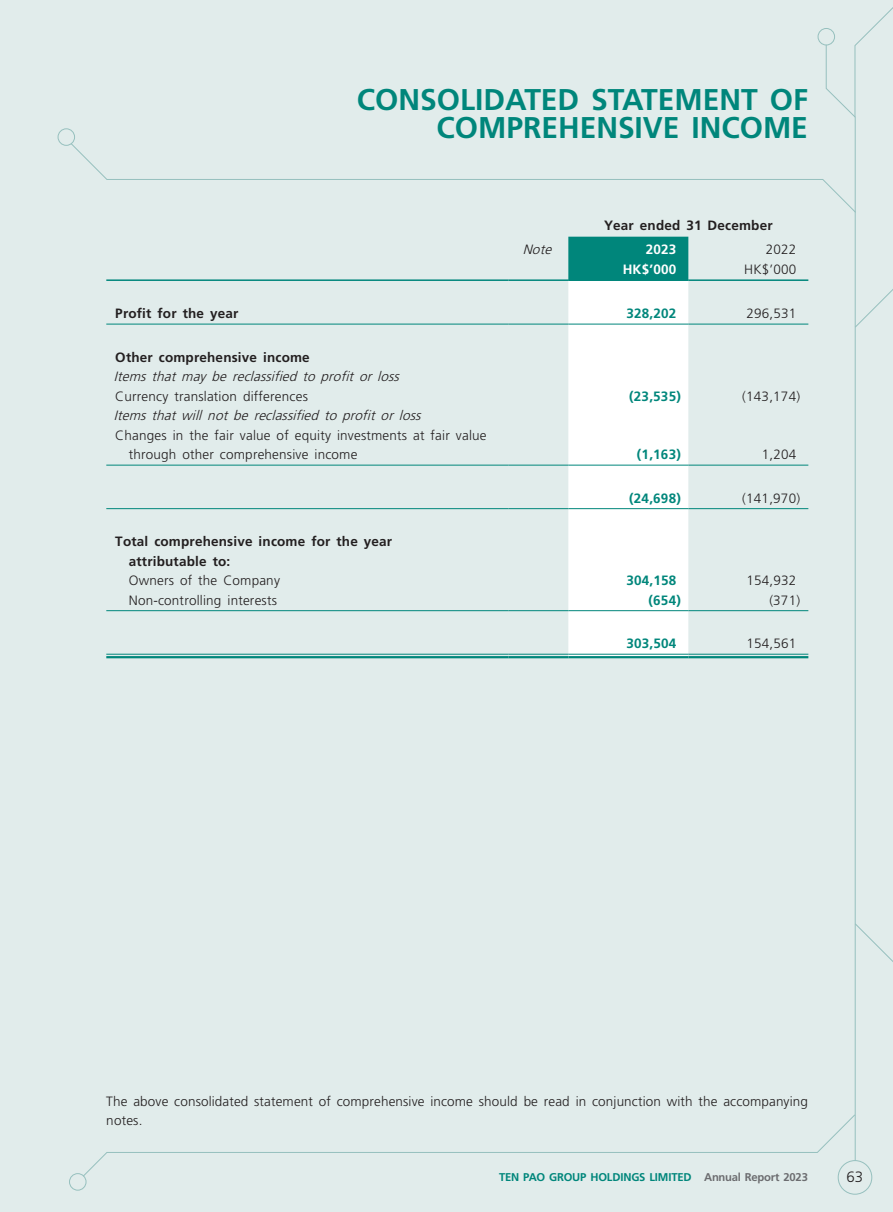
<style>
.page{position:relative;width:893px;height:1212px;background:#e1eceb}
.page>*{position:absolute;margin:0;border:0;box-sizing:border-box;transform-origin:0 0}
.t1{font:700 30px/28.5px "Frutiger LT Std";color:#00867b;text-align:right}
.t2{font:300 15px "Frutiger LT Std";color:#231f20}
._01_Body_Text{font:300 13.5px/19.5px "Frutiger LT Std";letter-spacing:.01em;color:#231f20}
._15_Table_Stub{font:300 13.5px/19.5px "Frutiger LT Std";letter-spacing:.015em;color:#231f20}
._15_Table_Stub-2{font:700 13.5px/19.5px "Frutiger LT Std";letter-spacing:.015em;color:#231f20}
._15_Table_Stub-3{font:italic 300 13.5px "Frutiger LT Std";color:#231f20}
._01_Body_Text-2{font:700 13.5px "Frutiger LT Std";letter-spacing:.015em;color:#00867b}
._01_Body_Text-3{font:700 13.5px "Frutiger LT Std";letter-spacing:.015em;color:#231f20}
._01_Body_Text-4{font:700 13.5px "Frutiger LT Std";letter-spacing:.015em;color:#fff}
._01_Body_Text-5{font:italic 300 13.5px "Frutiger LT Std";color:#231f20}
.t3{font:700 11.25px "Frutiger LT Std";letter-spacing:-.015em;color:#00867b}
.s1{color:#6c6d70}
</style>
<div class="page">
<svg style="left:70px;top:142px;width:755px;height:40px"></svg>
<div style="left:838px;top:1160px;width:34px;height:34px;border:1px solid #96c0be;border-radius:50%"></div>
<div style="left:58px;top:128px;width:17px;height:18px;border:1px solid #96c0be;border-radius:50%"></div>
<div style="left:818px;top:28px;width:17px;height:17px;border:1px solid #96c0be;border-radius:50%"></div>
<svg style="left:82px;top:1144px;width:774px;height:33px"></svg>
<div style="left:69px;top:1173px;width:17px;height:17px;border:1px solid #96c0be;border-radius:50%"></div>
<svg style="left:825px;top:7px;width:68px;height:1154px"></svg>
<div style="left:568px;top:237px;width:120px;height:42px;background:#00867b"></div>
<div style="left:568px;top:281px;width:120px;height:375px;background:#fff"></div>
<hr style="left:106px;top:279px;width:402px;height:2px;background:#00867b">
<hr style="left:508px;top:279px;width:60px;height:2px;background:#00867b">
<hr style="left:568px;top:279px;width:120px;height:2px;background:#00867b">
<hr style="left:688px;top:279px;width:120px;height:2px;background:#00867b">
<hr style="left:106px;top:324px;width:402px;height:1px;background:#00867b">
<hr style="left:508px;top:324px;width:60px;height:1px;background:#00867b">
<hr style="left:568px;top:324px;width:120px;height:1px;background:#00867b">
<hr style="left:688px;top:324px;width:120px;height:1px;background:#00867b">
<hr style="left:106px;top:465px;width:402px;height:1px;background:#00867b">
<hr style="left:508px;top:465px;width:60px;height:1px;background:#00867b">
<hr style="left:568px;top:465px;width:120px;height:1px;background:#00867b">
<hr style="left:688px;top:465px;width:120px;height:1px;background:#00867b">
<hr style="left:106px;top:508px;width:402px;height:1px;background:#00867b">
<hr style="left:508px;top:508px;width:60px;height:1px;background:#00867b">
<hr style="left:568px;top:508px;width:120px;height:1px;background:#00867b">
<hr style="left:688px;top:508px;width:120px;height:1px;background:#00867b">
<hr style="left:106px;top:610px;width:402px;height:1px;background:#00867b">
<hr style="left:508px;top:610px;width:60px;height:1px;background:#00867b">
<hr style="left:568px;top:610px;width:120px;height:1px;background:#00867b">
<hr style="left:688px;top:610px;width:120px;height:1px;background:#00867b">
<hr style="left:106px;top:654px;width:402px;height:1px;background:#00867b">
<hr style="left:106px;top:656px;width:402px;height:2px;background:#00867b">
<hr style="left:508px;top:654px;width:60px;height:1px;background:#00867b">
<hr style="left:508px;top:656px;width:60px;height:2px;background:#00867b">
<hr style="left:568px;top:654px;width:120px;height:1px;background:#00867b">
<hr style="left:568px;top:656px;width:120px;height:2px;background:#00867b">
<hr style="left:688px;top:654px;width:120px;height:1px;background:#00867b">
<hr style="left:688px;top:656px;width:120px;height:2px;background:#00867b">
<h1 class="t1" style="left:357px;top:85px;width:452px">CONSOLIDATED STATEMENT OF<br>COMPREHENSIVE INCOME</h1>
<p class="_01_Body_Text-3" style="left:604px;top:218px;width:170px">Year ended 31 December</p>
<p class="_01_Body_Text-5" style="left:523px;top:242px;width:34px">Note</p>
<p class="_01_Body_Text-4" style="left:646px;top:242px;width:32px">2023</p>
<p class="_01_Body_Text" style="left:766px;top:240px;width:32px">2022</p>
<p class="_01_Body_Text-4" style="left:623px;top:261px;width:55px">HK$’000</p>
<p class="_01_Body_Text" style="left:744px;top:260px;width:54px">HK$’000</p>
<p class="_15_Table_Stub-2" style="left:115px;top:304px;width:125px">Profit for the year</p>
<p class="_01_Body_Text-2" style="left:626px;top:306px;width:51px">328,202</p>
<p class="_01_Body_Text" style="left:746px;top:304px;width:51px">296,531</p>
<p class="_15_Table_Stub-2" style="left:115px;top:347px;width:196px">Other comprehensive income</p>
<p class="_15_Table_Stub-3" style="left:114px;top:369px;width:291px">Items that may be reclassified to profit or loss</p>
<p class="_15_Table_Stub" style="left:115px;top:386px;width:194px">Currency translation differences</p>
<p class="_01_Body_Text-2" style="left:629px;top:388px;width:53px">(23,535)</p>
<p class="_01_Body_Text" style="left:742px;top:386px;width:59px">(143,174)</p>
<p class="_15_Table_Stub-3" style="left:114px;top:408px;width:312px">Items that will not be reclassified to profit or loss</p>
<p class="_15_Table_Stub" style="left:129px;top:425px;width:359px;text-indent:-14px">Changes in the fair value of equity investments at fair value through other comprehensive income</p>
<p class="_01_Body_Text-2" style="left:637px;top:447px;width:45px">(1,163)</p>
<p class="_01_Body_Text" style="left:762px;top:445px;width:36px">1,204</p>
<p class="_01_Body_Text-2" style="left:629px;top:490px;width:53px">(24,698)</p>
<p class="_01_Body_Text" style="left:742px;top:489px;width:59px">(141,970)</p>
<p class="_15_Table_Stub-2" style="left:129px;top:532px;width:265px;text-indent:-14px">Total comprehensive income for the year attributable to:</p>
<p class="_15_Table_Stub" style="left:129px;top:571px;width:153px">Owners of the Company</p>
<p class="_01_Body_Text-2" style="left:626px;top:573px;width:51px">304,158</p>
<p class="_01_Body_Text" style="left:746px;top:571px;width:51px">154,932</p>
<p class="_15_Table_Stub" style="left:129px;top:591px;width:150px">Non-controlling interests</p>
<p class="_01_Body_Text-2" style="left:649px;top:592px;width:34px">(654)</p>
<p class="_01_Body_Text" style="left:769px;top:591px;width:32px">(371)</p>
<p class="_01_Body_Text-2" style="left:626px;top:636px;width:51px">303,504</p>
<p class="_01_Body_Text" style="left:746px;top:634px;width:51px">154,561</p>
<p class="_01_Body_Text" style="left:106px;top:1091px;width:703px">The above consolidated statement of comprehensive income should be read in conjunction with the accompanying notes.</p>
<p class="t3" style="left:499px;top:1170px;width:310px">TEN PAO GROUP HOLDINGS LIMITED <span class="s1">Annual Report 2023</span></p>
<p class="t2" style="left:846px;top:1168px;width:18px">63</p>
</div>
